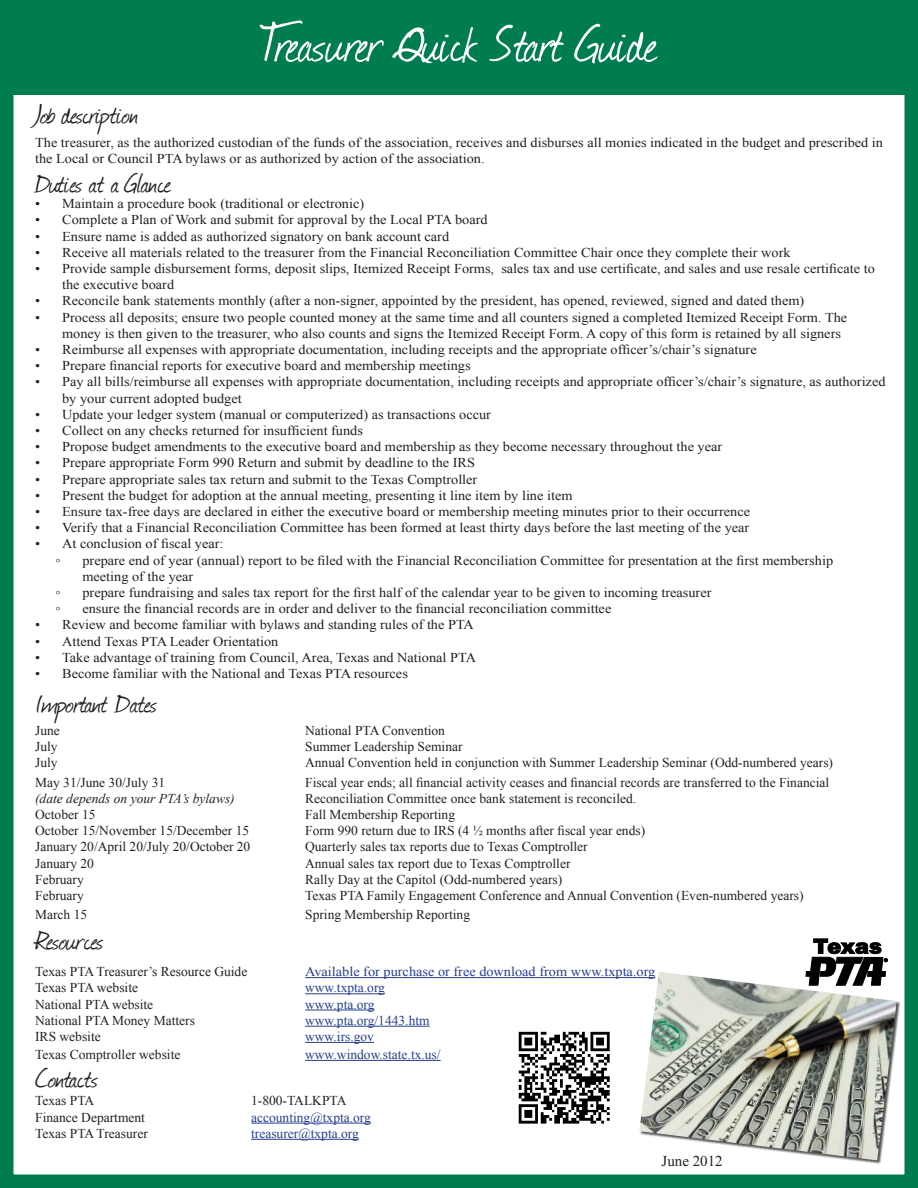
<style>
.page{position:relative;width:918px;height:1188px;background:#fff}
.page>*{position:absolute;margin:0;border:0;box-sizing:border-box;transform-origin:0 0}
.t1{font:60px "Journal";color:#fff}
.t2{font:31.5px "Journal";letter-spacing:-.02em;color:#231f20}
.t3{font:31.5px "Journal";color:#231f20}
.t4{font:15px "Times New Roman";color:#231f20}
.t5{font:13.5px/16.2px "Times New Roman";color:#231f20;scale:1.06 1}
.t6{font:13.5px "Times New Roman";color:#231f20}
.t7{font:13.5px "Times New Roman";color:#253f8e}
.t8{font:13.5px "Times New Roman";color:#253f8e;scale:1.06 1}
.t9{font:italic 13.5px "Times New Roman";color:#231f20}
</style>
<div class="page">
<div style="left:0;top:0;width:918px;height:1188px;border:14px solid #007d4f"></div>
<hr style="left:305px;top:977px;width:350px;height:1px;background:#253f8e">
<hr style="left:305px;top:993px;width:80px;height:1px;background:#253f8e">
<hr style="left:305px;top:1010px;width:70px;height:1px;background:#253f8e">
<hr style="left:305px;top:1026px;width:125px;height:1px;background:#253f8e">
<hr style="left:305px;top:1042px;width:69px;height:1px;background:#253f8e">
<hr style="left:305px;top:1060px;width:136px;height:1px;background:#253f8e">
<hr style="left:251px;top:1123px;width:120px;height:1px;background:#253f8e">
<hr style="left:251px;top:1139px;width:108px;height:1px;background:#253f8e">
<div style="left:4px;top:2px;width:910px;height:93px;background:#007d4f"></div>
<svg style="left:806px;top:939px;width:82px;height:33px"></svg>
<div style="left:640px;top:973px;width:260px;height:191px;background:#231f20;opacity:.75"></div>
<img style="left:639px;top:972px;width:258px;height:188px">
<img style="left:518px;top:1031px;width:92px;height:93px">
<p class="t1" style="left:260px;top:3px;width:399px">Treasurer Quick Start Guide</p>
<p class="t2" style="left:35px;top:93px;width:105px">Job description</p>
<p class="t5" style="left:35px;top:134px;width:801px">The treasurer, as the authorized custodian of the funds of the association, receives and disburses all monies indicated in the budget and prescribed in the Local or Council PTA bylaws or as authorized by action of the association.</p>
<p class="t3" style="left:35px;top:162px;width:138px">Duties at a Glance</p>
<p class="t5" style="left:35px;top:195px;width:312px">• Maintain a procedure book (traditional or electronic)</p>
<p class="t5" style="left:35px;top:212px;width:428px">• Complete a Plan of Work and submit for approval by the Local PTA board</p>
<p class="t5" style="left:35px;top:228px;width:392px">• Ensure name is added as authorized signatory on bank account card</p>
<p class="t5" style="left:35px;top:244px;width:714px">• Receive all materials related to the treasurer from the Financial Reconciliation Committee Chair once they complete their work</p>
<p class="t5" style="left:62px;top:260px;width:768px;text-indent:-27px">• Provide sample disbursement forms, deposit slips, Itemized Receipt Forms, sales tax and use certificate, and sales and use resale certificate to the executive board</p>
<p class="t5" style="left:35px;top:293px;width:727px">• Reconcile bank statements monthly (after a non-signer, appointed by the president, has opened, reviewed, signed and dated them)</p>
<p class="t5" style="left:62px;top:309px;width:742px;text-indent:-27px">• Process all deposits; ensure two people counted money at the same time and all counters signed a completed Itemized Receipt Form. The money is then given to the treasurer, who also counts and signs the Itemized Receipt Form. A copy of this form is retained by all signers</p>
<p class="t5" style="left:35px;top:341px;width:682px">• Reimburse all expenses with appropriate documentation, including receipts and the appropriate officer’s/chair’s signature</p>
<p class="t5" style="left:35px;top:357px;width:412px">• Prepare financial reports for executive board and membership meetings</p>
<p class="t5" style="left:62px;top:374px;width:778px;text-indent:-27px">• Pay all bills/reimburse all expenses with appropriate documentation, including receipts and appropriate officer’s/chair’s signature, as authorized by your current adopted budget</p>
<p class="t5" style="left:35px;top:406px;width:431px">• Update your ledger system (manual or computerized) as transactions occur</p>
<p class="t5" style="left:35px;top:422px;width:311px">• Collect on any checks returned for insufficient funds</p>
<p class="t5" style="left:35px;top:438px;width:650px">• Propose budget amendments to the executive board and membership as they become necessary throughout the year</p>
<p class="t5" style="left:35px;top:455px;width:417px">• Prepare appropriate Form 990 Return and submit by deadline to the IRS</p>
<p class="t5" style="left:35px;top:471px;width:419px">• Prepare appropriate sales tax return and submit to the Texas Comptroller</p>
<p class="t5" style="left:35px;top:487px;width:508px">• Present the budget for adoption at the annual meeting, presenting it line item by line item</p>
<p class="t5" style="left:35px;top:503px;width:676px">• Ensure tax-free days are declared in either the executive board or membership meeting minutes prior to their occurrence</p>
<p class="t5" style="left:35px;top:519px;width:675px">• Verify that a Financial Reconciliation Committee has been formed at least thirty days before the last meeting of the year</p>
<p class="t5" style="left:35px;top:536px;width:179px">• At conclusion of fiscal year:</p>
<p class="t5" style="left:55px;top:552px;width:6px">◦</p>
<p class="t5" style="left:82px;top:552px;width:710px">prepare end of year (annual) report to be filed with the Financial Reconciliation Committee for presentation at the first membership meeting of the year</p>
<p class="t5" style="left:55px;top:584px;width:6px">◦</p>
<p class="t5" style="left:82px;top:584px;width:595px">prepare fundraising and sales tax report for the first half of the calendar year to be given to incoming treasurer</p>
<p class="t5" style="left:55px;top:600px;width:6px">◦</p>
<p class="t5" style="left:82px;top:600px;width:501px">ensure the financial records are in order and deliver to the financial reconciliation committee</p>
<p class="t5" style="left:35px;top:617px;width:415px">• Review and become familiar with bylaws and standing rules of the PTA</p>
<p class="t5" style="left:35px;top:633px;width:231px">• Attend Texas PTA Leader Orientation</p>
<p class="t5" style="left:35px;top:649px;width:417px">• Take advantage of training from Council, Area, Texas and National PTA</p>
<p class="t5" style="left:35px;top:665px;width:353px">• Become familiar with the National and Texas PTA resources</p>
<p class="t2" style="left:35px;top:682px;width:124px">Important Dates</p>
<p class="t6" style="left:35px;top:721px;width:26px">June</p>
<p class="t6" style="left:305px;top:721px;width:141px">National PTA Convention</p>
<p class="t6" style="left:35px;top:738px;width:24px">July</p>
<p class="t6" style="left:305px;top:738px;width:159px">Summer Leadership Seminar</p>
<p class="t6" style="left:35px;top:754px;width:24px">July</p>
<p class="t6" style="left:305px;top:754px;width:529px">Annual Convention held in conjunction with Summer Leadership Seminar (Odd-numbered years)</p>
<p class="t6" style="left:35px;top:773px;width:132px">May 31/June 30/July 31</p>
<p class="t6" style="left:305px;top:773px;width:526px">Fiscal year ends; all financial activity ceases and financial records are transferred to the Financial</p>
<p class="t9" style="left:35px;top:789px;width:201px">(date depends on your PTA’s bylaws)</p>
<p class="t6" style="left:305px;top:789px;width:333px">Reconciliation Committee once bank statement is reconciled.</p>
<p class="t6" style="left:35px;top:805px;width:62px">October 15</p>
<p class="t6" style="left:305px;top:805px;width:151px">Fall Membership Reporting</p>
<p class="t6" style="left:35px;top:822px;width:216px">October 15/November 15/December 15</p>
<p class="t6" style="left:305px;top:822px;width:342px">Form 990 return due to IRS (4 ½ months after fiscal year ends)</p>
<p class="t6" style="left:35px;top:838px;width:217px">January 20/April 20/July 20/October 20</p>
<p class="t6" style="left:305px;top:838px;width:284px">Quarterly sales tax reports due to Texas Comptroller</p>
<p class="t6" style="left:35px;top:854px;width:60px">January 20</p>
<p class="t6" style="left:305px;top:854px;width:267px">Annual sales tax report due to Texas Comptroller</p>
<p class="t6" style="left:35px;top:870px;width:50px">February</p>
<p class="t6" style="left:305px;top:870px;width:259px">Rally Day at the Capitol (Odd-numbered years)</p>
<p class="t6" style="left:35px;top:886px;width:50px">February</p>
<p class="t6" style="left:305px;top:886px;width:500px">Texas PTA Family Engagement Conference and Annual Convention (Even-numbered years)</p>
<p class="t6" style="left:35px;top:906px;width:54px">March 15</p>
<p class="t6" style="left:305px;top:906px;width:166px">Spring Membership Reporting</p>
<p class="t2" style="left:35px;top:919px;width:70px">Resources</p>
<p class="t6" style="left:35px;top:963px;width:214px">Texas PTA Treasurer’s Resource Guide</p>
<p class="t8" style="left:305px;top:963px;width:332px">Available for purchase or free download from www.txpta.org</p>
<p class="t6" style="left:35px;top:979px;width:104px">Texas PTA website</p>
<p class="t7" style="left:305px;top:979px;width:81px">www.txpta.org</p>
<p class="t6" style="left:35px;top:995px;width:120px">National PTA website</p>
<p class="t7" style="left:305px;top:995px;width:71px">www.pta.org</p>
<p class="t6" style="left:35px;top:1011px;width:161px">National PTA Money Matters</p>
<p class="t7" style="left:305px;top:1011px;width:126px">www.pta.org/1443.htm</p>
<p class="t6" style="left:35px;top:1027px;width:67px">IRS website</p>
<p class="t7" style="left:305px;top:1027px;width:70px">www.irs.gov</p>
<p class="t6" style="left:35px;top:1045px;width:147px">Texas Comptroller website</p>
<p class="t7" style="left:305px;top:1045px;width:137px">www.window.state.tx.us/</p>
<p class="t2" style="left:35px;top:1057px;width:64px">Contacts</p>
<p class="t6" style="left:35px;top:1092px;width:61px">Texas PTA</p>
<p class="t6" style="left:251px;top:1092px;width:97px">1-800-TALKPTA</p>
<p class="t6" style="left:35px;top:1108px;width:111px">Finance Department</p>
<p class="t7" style="left:251px;top:1108px;width:121px">accounting@txpta.org</p>
<p class="t6" style="left:35px;top:1124px;width:114px">Texas PTA Treasurer</p>
<p class="t7" style="left:251px;top:1124px;width:109px">treasurer@txpta.org</p>
<p class="t4" style="left:662px;top:1151px;width:63px">June 2012</p>
</div>
